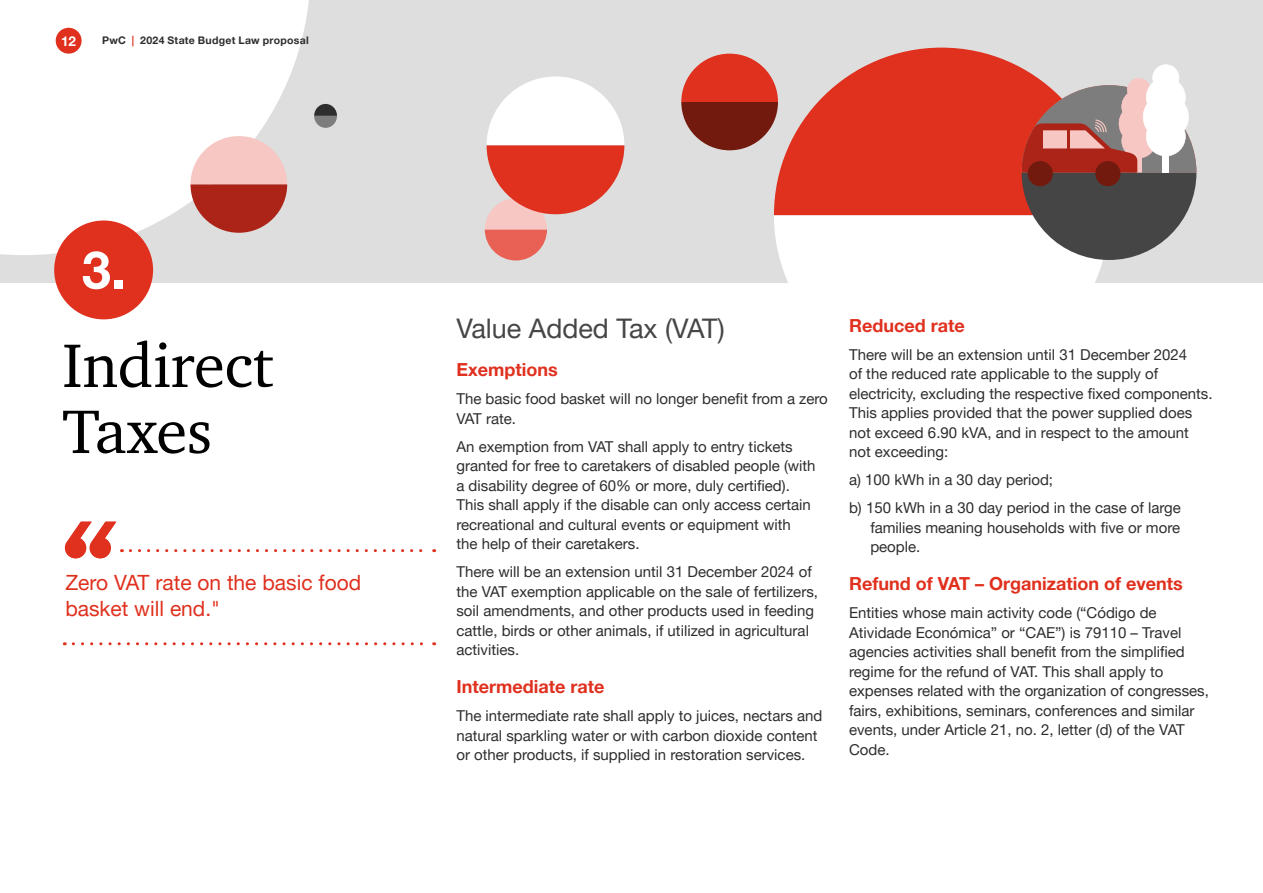
<style>
.page{position:relative;width:1263px;height:893px;background:#fff}
.page>*{position:absolute;margin:0;border:0;box-sizing:border-box;transform-origin:0 0}
.t1{font:63px/66px "ITC Charter Com";letter-spacing:-.005em;color:#000}
.t2{font:700 52.2px "Helvetica Neue LT Pro";color:#fff}
.t3{font:27px "Helvetica Neue LT Pro";color:#464646}
.t4{font:21px/25.5px "Helvetica Neue LT Pro";color:#e0301e}
.t5{font:700 18px "Helvetica Neue LT Pro";color:#e0301e}
.t6{font:15px/19.5px "Helvetica Neue LT Pro";color:#2d2d2d}
.t7{font:700 13.5px "Helvetica Neue LT Pro";color:#fff}
.t8{font:700 10.5px "Helvetica Neue LT Pro";letter-spacing:.03em;color:#2d2d2d}
.s1{color:#e0301e}
</style>
<div class="page">
<div style="left:0;top:0;width:1263px;height:283px;background:#dedede"></div>
<div style="left:774px;top:215px;width:329px;height:68px;background:#fff"></div>
<svg style="left:774px;top:48px;width:248px;height:167px;background:#df4a3a"></svg>
<svg style="left:0;top:0;width:309px;height:255px;background:#fafafa"></svg>
<div style="left:54px;top:220px;width:99px;height:99px;background:#e0301e;border-radius:50%"></div>
<svg style="left:681px;top:54px;width:97px;height:96px"></svg>
<svg style="left:314px;top:104px;width:23px;height:24px"></svg>
<svg style="left:485px;top:76px;width:139px;height:184px"></svg>
<svg style="left:190px;top:136px;width:97px;height:97px"></svg>
<svg style="left:130px;top:549px;width:307px;height:4px"></svg>
<svg style="left:64px;top:522px;width:58px;height:37px"></svg>
<svg style="left:73px;top:642px;width:362px;height:3px"></svg>
<svg style="left:1022px;top:64px;width:174px;height:196px"></svg>
<div style="left:1163px;top:153px;width:6px;height:20px;background:#fff"></div>
<div style="left:1095px;top:161px;width:25px;height:25px;background:#731a0f;border-radius:50%"></div>
<div style="left:1028px;top:161px;width:25px;height:25px;background:#731a0f;border-radius:50%"></div>
<div style="left:56px;top:28px;width:26px;height:26px;background:#e0301e;border-radius:50%"></div>
<p class="t7" style="left:61px;top:32px;width:16px">12</p>
<p class="t8" style="left:102px;top:34px;width:208px">PwC <span class="s1">|</span> 2024 State Budget Law proposal</p>
<h2 class="t2" style="left:82px;top:238px;width:45px">3.</h2>
<h1 class="t1" style="left:62px;top:332px;width:213px">Indirect<br>Taxes</h1>
<h3 class="t4" style="left:65px;top:570px;width:297px">Zero VAT rate on the basic food basket will end."</h3>
<h3 class="t3" style="left:456px;top:312px;width:270px">Value Added Tax (VAT)</h3>
<p class="t5" style="left:456px;top:359px;width:103px">Exemptions</p>
<p class="t6" style="left:456px;top:389px;width:373px">The basic food basket will no longer benefit from a zero<br>VAT rate.</p>
<p class="t6" style="left:456px;top:436px;width:361px">An exemption from VAT shall apply to entry tickets granted for free to caretakers of disabled people (with a disability degree of 60% or more, duly certified).<br>This shall apply if the disable can only access certain recreational and cultural events or equipment with the help of their caretakers.</p>
<p class="t6" style="left:456px;top:562px;width:363px">There will be an extension until 31 December 2024 of the VAT exemption applicable on the sale of fertilizers, soil amendments, and other products used in feeding cattle, birds or other animals, if utilized in agricultural activities.</p>
<p class="t5" style="left:456px;top:676px;width:149px">Intermediate rate</p>
<p class="t6" style="left:456px;top:706px;width:367px">The intermediate rate shall apply to juices, nectars and natural sparkling water or with carbon dioxide content or other products, if supplied in restoration services.</p>
<p class="t5" style="left:849px;top:314px;width:117px">Reduced rate</p>
<p class="t6" style="left:849px;top:344px;width:365px">There will be an extension until 31 December 2024<br>of the reduced rate applicable to the supply of electricity, excluding the respective fixed components.<br>This applies provided that the power supplied does not exceed 6.90 kVA, and in respect to the amount not exceeding:</p>
<p class="t6" style="left:849px;top:466px;width:333px;line-height:28px">a) 100 kWh in a 30 day period;<br>b) 150 kWh in a 30 day period in the case of large</p>
<p class="t6" style="left:870px;top:517px;width:311px">families meaning households with five or more people.</p>
<p class="t5" style="left:849px;top:573px;width:335px">Refund of VAT – Organization of events</p>
<p class="t6" style="left:849px;top:603px;width:361px">Entities whose main activity code (“Código de Atividade Económica” or “CAE”) is 79110 – Travel agencies activities shall benefit from the simplified regime for the refund of VAT. This shall apply to expenses related with the organization of congresses, fairs, exhibitions, seminars, conferences and similar events, under Article 21, no. 2, letter (d) of the VAT Code.</p>
</div>
